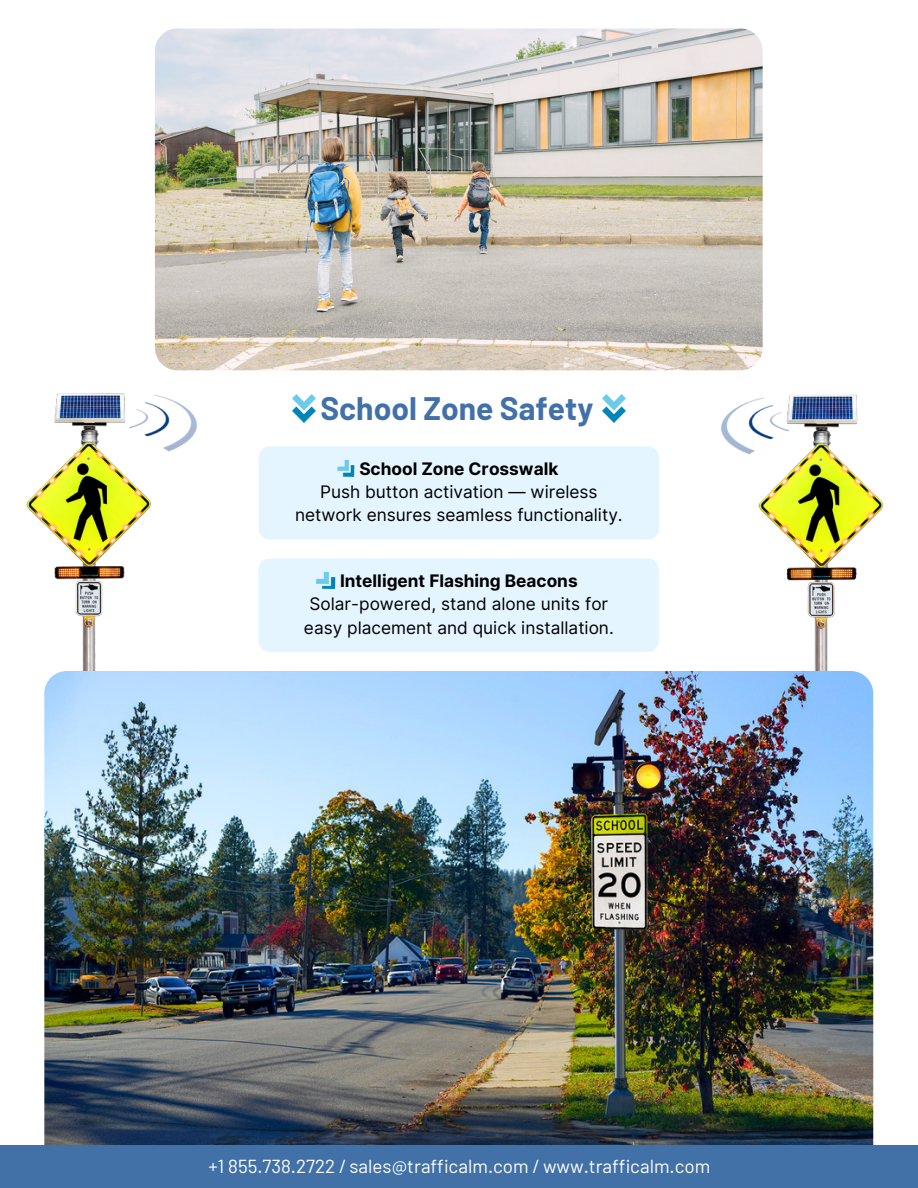
<style>
.page{position:relative;width:918px;height:1188px;background:#fff}
.page>*{position:absolute;margin:0;border:0;box-sizing:border-box;transform-origin:0 0}
.t1{font:700 31.8px "Barlow";color:#4171a6}
.t2{font:18.9px "Barlow";color:#fff}
.t3{font:17.25px/23.2px "Inter";color:#000;text-align:center}
.t4{font:700 17.25px "Inter";color:#000}
</style>
<div class="page">
<img style="left:26px;top:339px;width:858px;height:500px">
<img style="left:44px;top:671px;width:829px;height:474px">
<div style="left:0;top:1145px;width:918px;height:43px;background:#4171a6"></div>
<div style="left:259px;top:446px;width:400px;height:94px;background:#e5f5ff"></div>
<img style="left:337px;top:460px;width:17px;height:17px">
<div style="left:258px;top:559px;width:401px;height:93px;background:#e5f5ff"></div>
<img style="left:316px;top:572px;width:19px;height:17px">
<img style="left:292px;top:394px;width:24px;height:28px">
<img style="left:602px;top:394px;width:24px;height:28px">
<img style="left:155px;top:28px;width:607px;height:342px;border-radius:23px">
<p class="t1" style="left:320px;top:389px;width:275px">School Zone Safety</p>
<h1 class="t4" style="left:359px;top:458px;width:201px">School Zone Crosswalk</h1>
<p class="t3" style="left:295px;top:480px;width:329px">Push button activation — wireless network ensures seamless functionality.</p>
<p class="t4" style="left:340px;top:570px;width:239px">Intelligent Flashing Beacons</p>
<p class="t3" style="left:304px;top:592px;width:311px">Solar-powered, stand alone units for easy placement and quick installation.</p>
<p class="t2" style="left:209px;top:1154px;width:503px">+1 855.738.2722 / sales@trafficalm.com / www.trafficalm.com</p>
</div>
